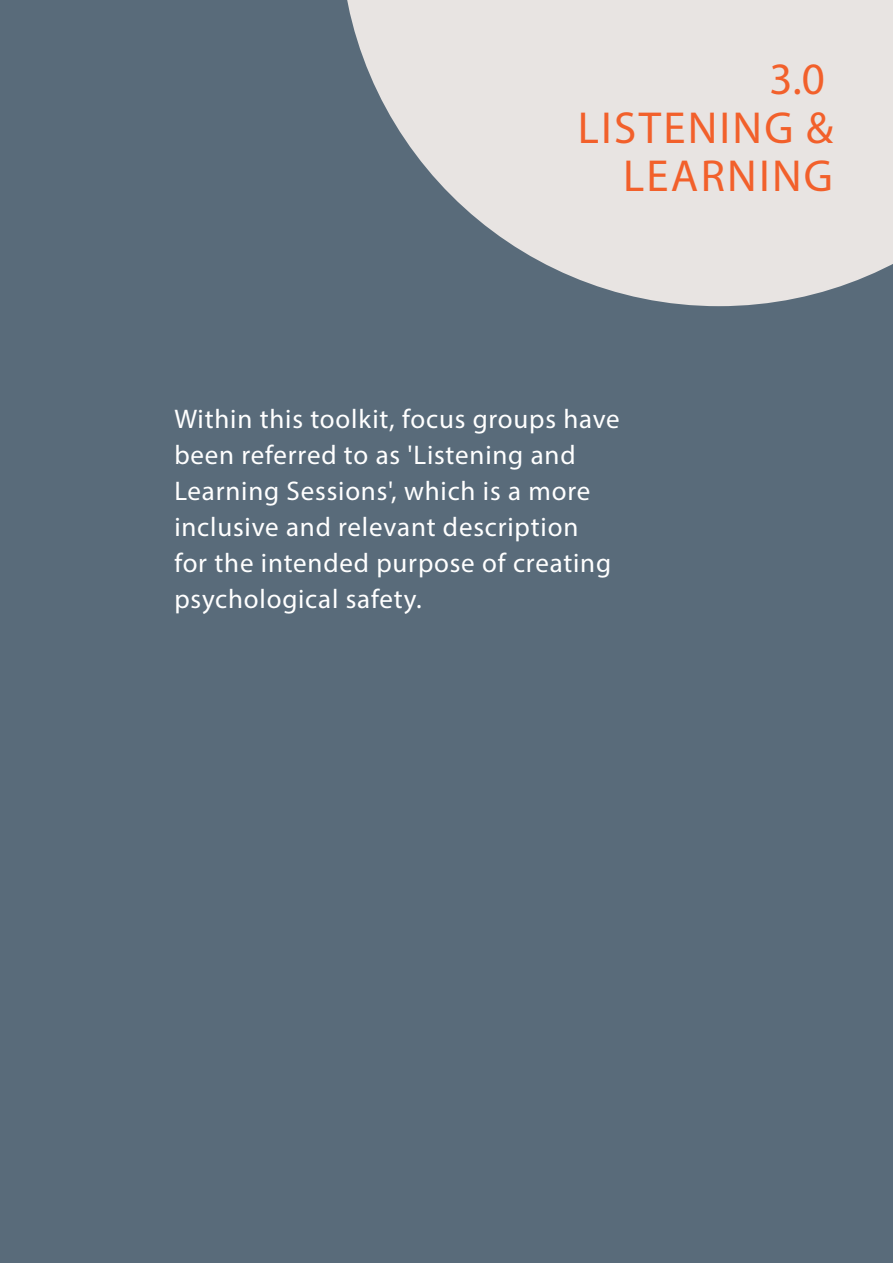
<style>
.page{position:relative;width:893px;height:1263px;background:#596b7a}
.page>*{position:absolute;margin:0;border:0;box-sizing:border-box;transform-origin:0 0}
._00_Section_Header_0{font:45px/48px "Myriad Pro";letter-spacing:.05em;color:#f2602b;text-align:right}
._00_Section_Number_Main{font:45px "Myriad Pro";color:#f2602b}
._00_Quote_01_white{font:27px/36px "Myriad Pro";letter-spacing:.03em;color:#fff}
</style>
<div class="page">
<svg style="left:347px;top:0;width:546px;height:306px;fill:#e8e4e2"></svg>
<p class="_00_Section_Number_Main" style="left:769px;top:51px;width:57px">3.0</p>
<p class="_00_Section_Header_0" style="left:578px;top:104px;width:257px">LISTENING &amp;<br>LEARNING</p>
<p class="_00_Quote_01_white" style="left:174px;top:400px;width:447px">Within this toolkit, focus groups have been referred to as 'Listening and Learning Sessions', which is a more inclusive and relevant description<br>for the intended purpose of creating psychological safety.</p>
</div>
